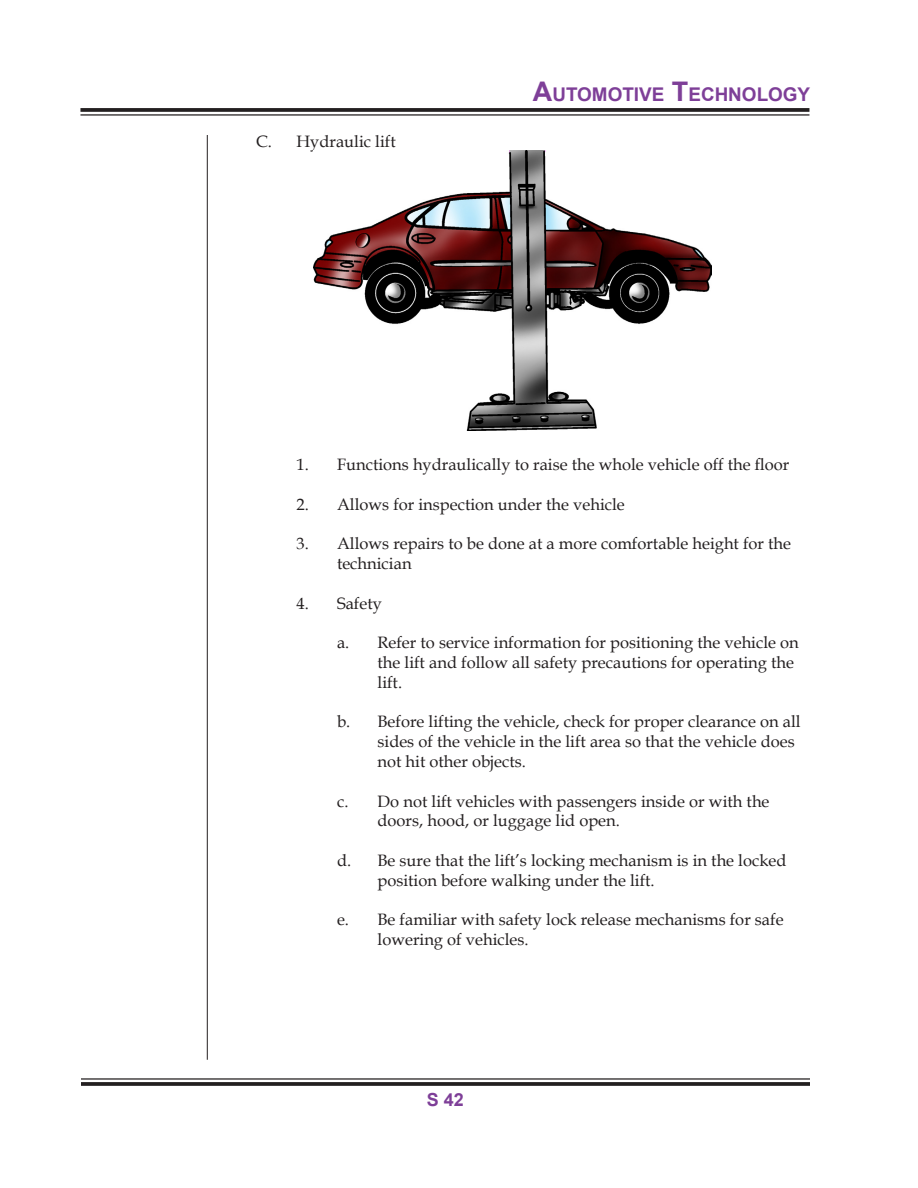
<style>
.page{position:relative;width:918px;height:1188px;background:#fff}
.page>*{position:absolute;margin:0;border:0;box-sizing:border-box;transform-origin:0 0}
.t1{font:700 18.9px "Arial";color:#7e3f98}
.Headline{font:700 18px "Arial";color:#7e3f98}
.Lowercase{font:16.5px/19.8px "Book Antiqua";color:#231f20}
.Number{font:16.5px/19.8px "Book Antiqua";color:#231f20}
.Capital{font:16.5px "Book Antiqua";color:#231f20}
.s1{font-size:27px}
</style>
<div class="page">
<hr style="left:207px;top:135px;width:1px;height:925px;background:#231f20">
<svg style="left:80px;top:108px;width:729px;height:4px;background:#302c2d"></svg>
<hr style="left:80px;top:114px;width:729px;height:2px;background:#231f20">
<hr style="left:81px;top:1078px;width:729px;height:2px;background:#231f20">
<svg style="left:81px;top:1082px;width:729px;height:4px;background:#302c2d"></svg>
<img style="left:314px;top:150px;width:398px;height:280px">
<p class="Capital" style="left:256px;top:130px;width:141px">C. Hydraulic lift</p>
<p class="t1" style="left:533px;top:82px;width:279px"><span class="s1">A</span>UTOMOTIVE <span class="s1">T</span>ECHNOLOGY</p>
<p class="Number" style="left:297px;top:454px;width:494px">1. Functions hydraulically to raise the whole vehicle off the floor</p>
<p class="Number" style="left:297px;top:494px;width:330px">2. Allows for inspection under the vehicle</p>
<p class="Number" style="left:337px;top:533px;width:456px;text-indent:-41px">3. Allows repairs to be done at a more comfortable height for the technician</p>
<p class="Number" style="left:297px;top:593px;width:87px">4. Safety</p>
<p class="Lowercase" style="left:378px;top:632px;width:423px;text-indent:-40px">a. Refer to service information for positioning the vehicle on the lift and follow all safety precautions for operating the lift.</p>
<p class="Lowercase" style="left:378px;top:711px;width:425px;text-indent:-40px">b. Before lifting the vehicle, check for proper clearance on all sides of the vehicle in the lift area so that the vehicle does not hit other objects.</p>
<p class="Lowercase" style="left:378px;top:791px;width:393px;text-indent:-40px">c. Do not lift vehicles with passengers inside or with the doors, hood, or luggage lid open.</p>
<p class="Lowercase" style="left:378px;top:850px;width:411px;text-indent:-40px">d. Be sure that the lift’s locking mechanism is in the locked position before walking under the lift.</p>
<p class="Lowercase" style="left:378px;top:909px;width:408px;text-indent:-40px">e. Be familiar with safety lock release mechanisms for safe lowering of vehicles.</p>
<p class="Headline" style="left:427px;top:1088px;width:28px">S 42</p>
</div>
